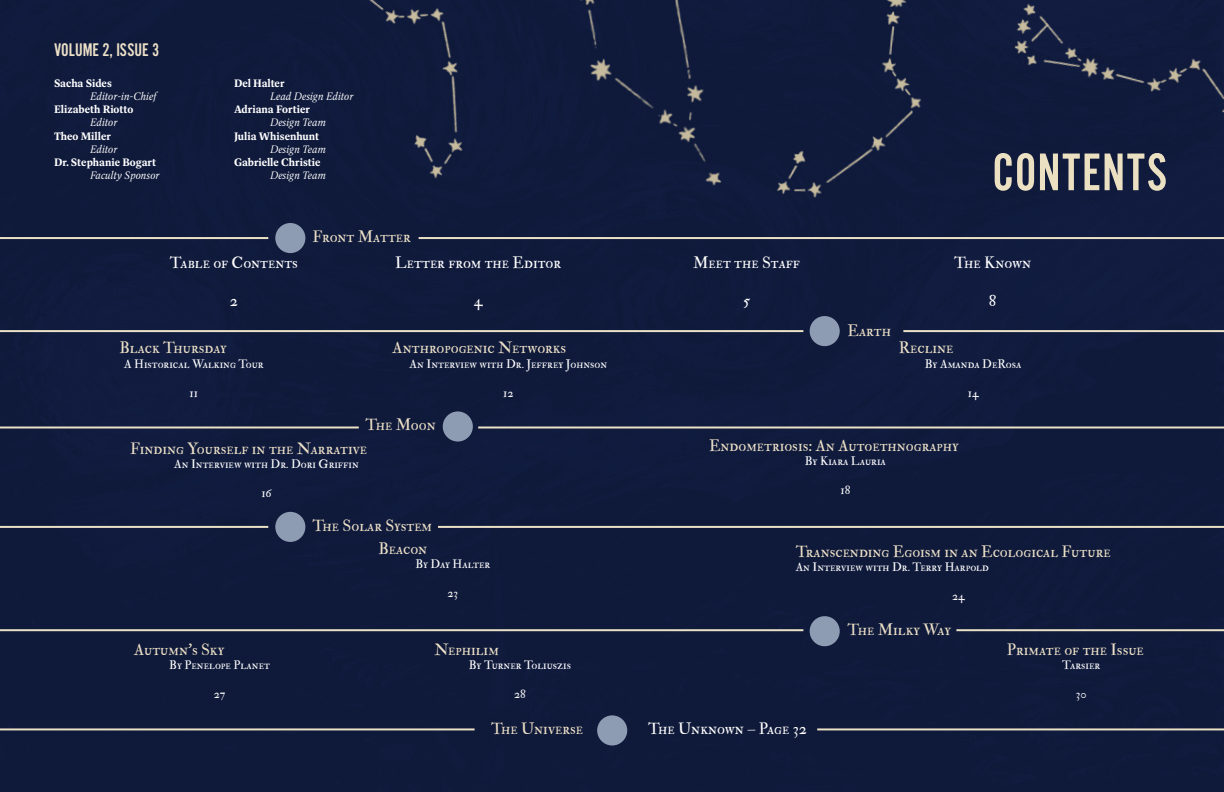
<style>
.page{position:relative;width:1224px;height:792px;background:#0f1a3a}
.page>*{position:absolute;margin:0;border:0;box-sizing:border-box;transform-origin:0 0}
.t1{font:55px "Alternate Got No 2 D";letter-spacing:.035em;color:#ece0c3}
.t2{font:19px "Alternate Got No 2 D";color:#ece0c7}
.t3{font:16px "IM FELL Double Pica SC";color:#ece0c7}
.t4{font:16px "IM FELL Double Pica SC";color:#fff}
.t5{font:12px "IM FELL Double Pica SC";color:#fff}
.t6{font:700 11px "Dashiell Bright";color:#fff}
.t7{font:italic 11px "Dashiell Bright";color:#fff}
</style>
<div class="page">
<div style="left:190px;top:0;width:325px;height:211px;background:#101a3b"></div>
<div style="left:515px;top:0;width:238px;height:223px;background:#0f1a3b"></div>
<div style="left:974px;top:0;width:250px;height:230px;background:#101b3d"></div>
<div style="left:753px;top:0;width:217px;height:226px;background:#0f1a3b"></div>
<hr style="left:419px;top:237px;width:805px;height:2px;background:#ebe1c7">
<hr style="left:438px;top:526px;width:786px;height:2px;background:#ebe1c7">
<hr style="left:903px;top:330px;width:321px;height:2px;background:#ebe1c7">
<hr style="left:956px;top:629px;width:268px;height:2px;background:#ebe1c7">
<hr style="left:478px;top:427px;width:746px;height:2px;background:#ebe1c7">
<hr style="left:817px;top:728px;width:407px;height:2px;background:#ebe1c7">
<hr style="left:0;top:237px;width:268px;height:2px;background:#ebe1c7">
<hr style="left:0;top:526px;width:268px;height:2px;background:#ebe1c7">
<hr style="left:0;top:330px;width:803px;height:2px;background:#ebe1c7">
<hr style="left:0;top:629px;width:803px;height:2px;background:#ebe1c7">
<hr style="left:0;top:427px;width:359px;height:2px;background:#ebe1c7">
<hr style="left:0;top:728px;width:475px;height:2px;background:#ebe1c7">
<div style="left:275px;top:223px;width:30px;height:30px;background:#8e9cb3;border-radius:50%"></div>
<div style="left:275px;top:512px;width:30px;height:30px;background:#8e9cb3;border-radius:50%"></div>
<div style="left:810px;top:316px;width:30px;height:30px;background:#8e9cb3;border-radius:50%"></div>
<div style="left:810px;top:616px;width:30px;height:30px;background:#8e9cb3;border-radius:50%"></div>
<div style="left:443px;top:411px;width:30px;height:31px;background:#8e9cb3;border-radius:50%"></div>
<div style="left:597px;top:715px;width:30px;height:31px;background:#8e9cb3;border-radius:50%"></div>
<p class="t2" style="left:54px;top:40px;width:107px">VOLUME 2, ISSUE 3</p>
<p class="t6" style="left:54px;top:76px;width:59px">Sacha Sides</p>
<p class="t7" style="left:90px;top:89px;width:68px">Editor-in-Chief</p>
<p class="t6" style="left:54px;top:103px;width:81px">Elizabeth Riotto</p>
<p class="t7" style="left:90px;top:116px;width:29px">Editor</p>
<p class="t6" style="left:54px;top:129px;width:58px">Theo Miller</p>
<p class="t7" style="left:90px;top:142px;width:29px">Editor</p>
<p class="t6" style="left:54px;top:155px;width:104px">Dr. Stephanie Bogart</p>
<p class="t7" style="left:90px;top:169px;width:71px">Faculty Sponsor</p>
<p class="t6" style="left:234px;top:76px;width:52px">Del Halter</p>
<p class="t7" style="left:270px;top:89px;width:85px">Lead Design Editor</p>
<p class="t6" style="left:234px;top:103px;width:77px">Adriana Fortier</p>
<p class="t7" style="left:270px;top:116px;width:57px">Design Team</p>
<p class="t6" style="left:234px;top:129px;width:87px">Julia Whisenhunt</p>
<p class="t7" style="left:270px;top:142px;width:57px">Design Team</p>
<p class="t6" style="left:234px;top:155px;width:88px">Gabrielle Christie</p>
<p class="t7" style="left:270px;top:169px;width:57px">Design Team</p>
<p class="t4" style="left:170px;top:253px;width:130px">Table of Contents</p>
<p class="t4" style="left:230px;top:291px;width:10px">2</p>
<p class="t3" style="left:312px;top:227px;width:100px">Front Matter</p>
<p class="t4" style="left:395px;top:253px;width:167px">Letter from the Editor</p>
<p class="t4" style="left:474px;top:291px;width:10px">4</p>
<p class="t3" style="left:120px;top:338px;width:109px">Black Thursday</p>
<p class="t5" style="left:124px;top:356px;width:141px">A Historical Walking Tour</p>
<p class="t5" style="left:190px;top:385px;width:10px">11</p>
<p class="t3" style="left:393px;top:338px;width:175px">Anthropogenic Networks</p>
<p class="t5" style="left:410px;top:356px;width:199px">An Interview with Dr. Jeffrey Johnson</p>
<p class="t5" style="left:503px;top:385px;width:12px">12</p>
<p class="t3" style="left:366px;top:415px;width:72px">The Moon</p>
<p class="t3" style="left:130px;top:439px;width:238px">Finding Yourself in the Narrative</p>
<p class="t5" style="left:174px;top:457px;width:186px">An Interview with Dr. Dori Griffin</p>
<p class="t5" style="left:261px;top:486px;width:12px">16</p>
<p class="t3" style="left:312px;top:516px;width:121px">The Solar System</p>
<p class="t3" style="left:134px;top:640px;width:92px">Autumn’s Sky</p>
<p class="t5" style="left:169px;top:658px;width:102px">By Penelope Planet</p>
<p class="t5" style="left:214px;top:687px;width:13px">27</p>
<p class="t3" style="left:378px;top:539px;width:50px">Beacon</p>
<p class="t5" style="left:415px;top:557px;width:77px">By Day Halter</p>
<p class="t5" style="left:448px;top:585px;width:12px">23</p>
<p class="t3" style="left:434px;top:640px;width:66px">Nephilim</p>
<p class="t5" style="left:469px;top:658px;width:104px">By Turner Toliuszis</p>
<p class="t5" style="left:514px;top:687px;width:13px">28</p>
<p class="t4" style="left:693px;top:253px;width:108px">Meet the Staff</p>
<p class="t4" style="left:743px;top:291px;width:9px">5</p>
<h1 class="t1" style="left:992px;top:143px;width:176px">CONTENTS</h1>
<p class="t3" style="left:848px;top:321px;width:45px">Earth</p>
<p class="t4" style="left:954px;top:253px;width:79px">The Known</p>
<p class="t4" style="left:989px;top:291px;width:9px">8</p>
<p class="t3" style="left:899px;top:338px;width:56px">Recline</p>
<p class="t5" style="left:925px;top:356px;width:98px">By Amanda DeRosa</p>
<p class="t5" style="left:968px;top:385px;width:12px">14</p>
<p class="t3" style="left:709px;top:436px;width:251px">Endometriosis: An Autoethnography</p>
<p class="t5" style="left:805px;top:454px;width:83px">By Kiara Lauria</p>
<p class="t5" style="left:840px;top:483px;width:11px">18</p>
<p class="t3" style="left:796px;top:542px;width:316px">Transcending Egoism in an Ecological Future</p>
<p class="t5" style="left:796px;top:560px;width:195px">An Interview with Dr. Terry Harpold</p>
<p class="t5" style="left:952px;top:588px;width:14px">24</p>
<p class="t3" style="left:848px;top:620px;width:105px">The Milky Way</p>
<p class="t3" style="left:1007px;top:640px;width:139px">Primate of the Issue</p>
<p class="t5" style="left:1062px;top:658px;width:40px">Tarsier</p>
<p class="t5" style="left:1076px;top:687px;width:12px">30</p>
<p class="t3" style="left:491px;top:719px;width:94px">The Universe</p>
<p class="t4" style="left:648px;top:719px;width:161px">The Unknown – Page 32</p>
</div>
